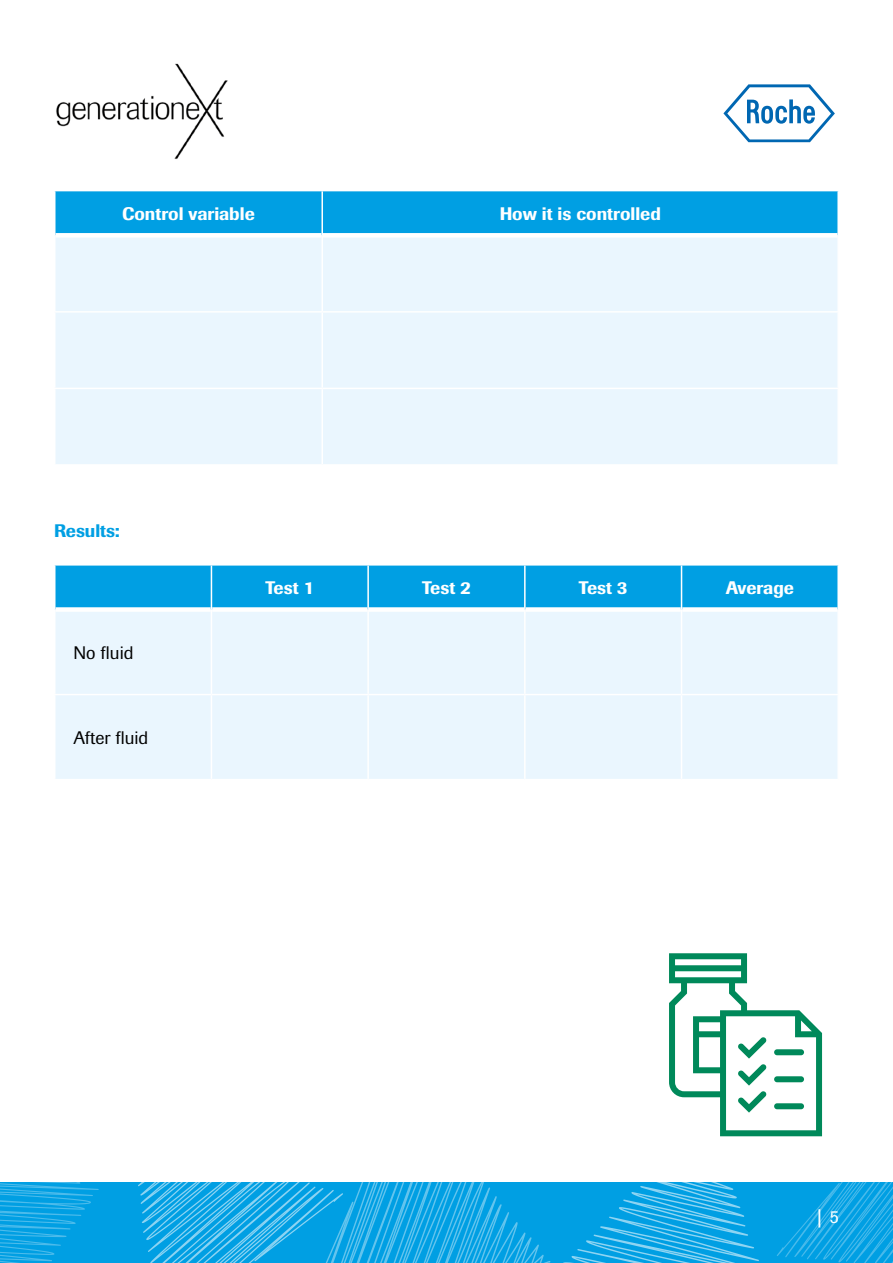
<style>
.page{position:relative;width:893px;height:1263px;background:#fff}
.page>*{position:absolute;margin:0;border:0;box-sizing:border-box;transform-origin:0 0}
.t1{font:500 18px "Imago";color:#fff}
.t2{font:18px "Imago";color:#000}
.t3{font:500 18px "Imago";letter-spacing:-.005em;color:#009fe3}
.t4{font:700 18px "Courier";color:#fff}
.s1{font-family:"Imago";font-weight:400}
</style>
<div class="page">
<div style="left:0;top:1182px;width:893px;height:81px;background:#009fe3"></div>
<svg style="left:0;top:1182px;width:99px;height:81px"></svg>
<svg style="left:138px;top:1182px;width:96px;height:81px"></svg>
<svg style="left:234px;top:1182px;width:316px;height:81px"></svg>
<svg style="left:550px;top:1182px;width:119px;height:81px"></svg>
<svg style="left:723px;top:84px;width:112px;height:58px"></svg>
<img style="left:56px;top:63px;width:172px;height:96px">
<div style="left:56px;top:566px;width:781px;height:41px;background:#009fe3"></div>
<div style="left:56px;top:612px;width:781px;height:167px;background:#eaf6fe"></div>
<hr style="left:211px;top:566px;width:1px;height:43px;background:#fff">
<hr style="left:367px;top:566px;width:2px;height:43px;background:#fff">
<hr style="left:524px;top:566px;width:2px;height:43px;background:#fff">
<hr style="left:681px;top:566px;width:1px;height:43px;background:#fff">
<hr style="left:211px;top:609px;width:1px;height:85px;background:#fff">
<hr style="left:367px;top:609px;width:2px;height:85px;background:#fff">
<hr style="left:524px;top:609px;width:2px;height:85px;background:#fff">
<hr style="left:681px;top:609px;width:1px;height:85px;background:#fff">
<hr style="left:211px;top:695px;width:1px;height:84px;background:#fff">
<hr style="left:367px;top:695px;width:2px;height:84px;background:#fff">
<hr style="left:524px;top:695px;width:2px;height:84px;background:#fff">
<hr style="left:681px;top:695px;width:1px;height:84px;background:#fff">
<hr style="left:54px;top:694px;width:157px;height:1px;background:#fff">
<hr style="left:211px;top:694px;width:157px;height:1px;background:#fff">
<hr style="left:368px;top:694px;width:157px;height:1px;background:#fff">
<hr style="left:525px;top:694px;width:156px;height:1px;background:#fff">
<hr style="left:681px;top:694px;width:158px;height:1px;background:#fff">
<div style="left:56px;top:191px;width:781px;height:42px;background:#009fe3"></div>
<div style="left:56px;top:238px;width:781px;height:226px;background:#eaf6fe"></div>
<hr style="left:321px;top:191px;width:2px;height:44px;background:#fff">
<hr style="left:321px;top:235px;width:2px;height:76px;background:#fff">
<hr style="left:321px;top:313px;width:2px;height:75px;background:#fff">
<hr style="left:321px;top:389px;width:2px;height:75px;background:#fff">
<hr style="left:54px;top:311px;width:268px;height:2px;background:#fff">
<hr style="left:322px;top:311px;width:517px;height:2px;background:#fff">
<hr style="left:54px;top:388px;width:268px;height:1px;background:#fff">
<hr style="left:322px;top:388px;width:517px;height:1px;background:#fff">
<svg style="left:669px;top:953px;width:224px;height:310px"></svg>
<p class="t1" style="left:122px;top:202px;width:134px">Control variable</p>
<p class="t1" style="left:499px;top:202px;width:163px">How it is controlled</p>
<p class="t3" style="left:54px;top:519px;width:67px">Results:</p>
<p class="t2" style="left:74px;top:641px;width:62px">No fluid</p>
<p class="t2" style="left:74px;top:726px;width:76px">After fluid</p>
<p class="t1" style="left:265px;top:576px;width:50px">Test 1</p>
<p class="t1" style="left:422px;top:576px;width:50px">Test 2</p>
<p class="t1" style="left:579px;top:576px;width:50px">Test 3</p>
<p class="t1" style="left:726px;top:576px;width:70px">Average</p>
<p class="t4" style="left:814px;top:1202px;width:26px">∣ <span class="s1">5</span></p>
</div>
